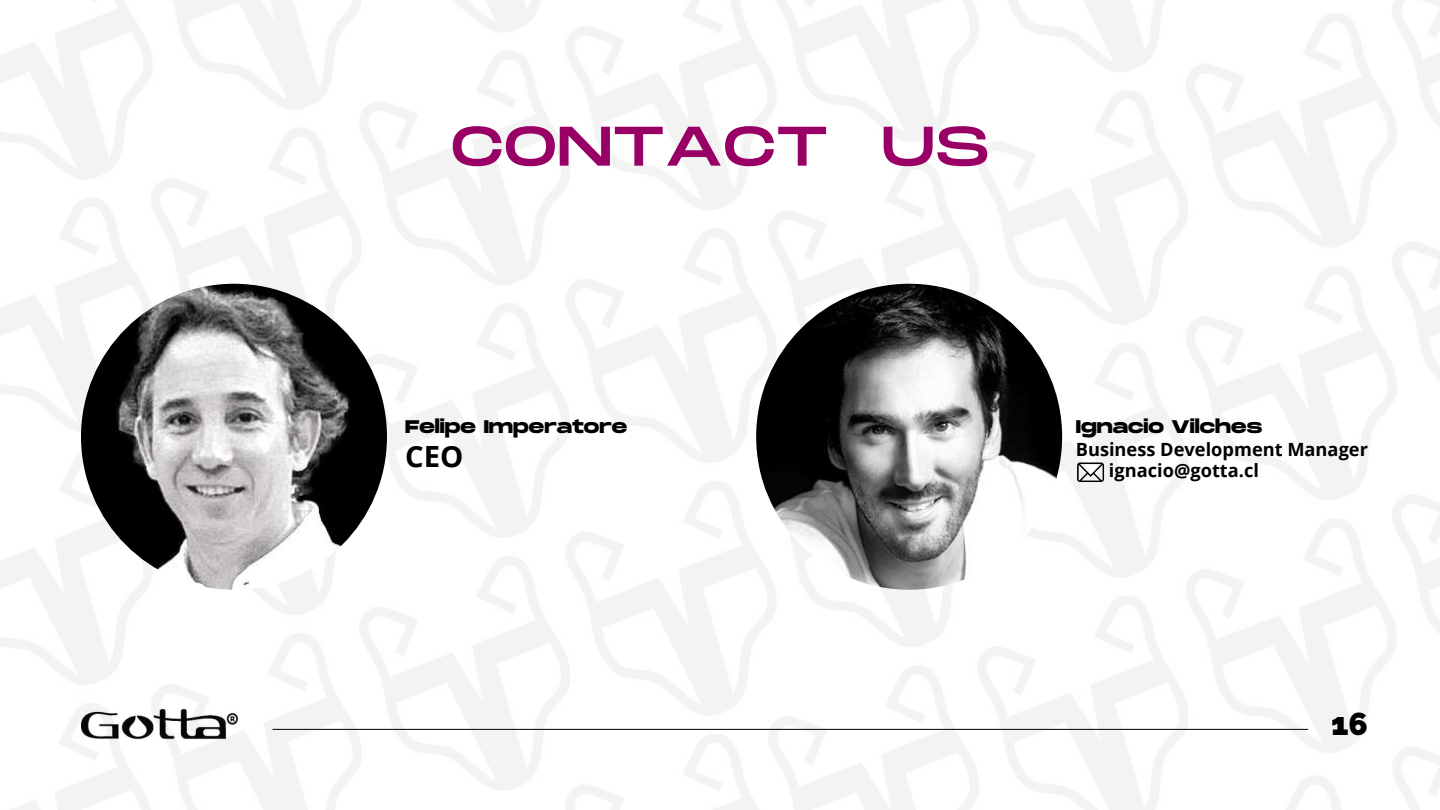
<style>
.page{position:relative;width:1440px;height:810px;background:#fff}
.page>*{position:absolute;margin:0;border:0;box-sizing:border-box;transform-origin:0 0}
.t1{font:55.6px "Monument Extended";color:#906}
.t2{font:800 32px "Raleway";color:#000}
.t3{font:700 29.2px "Open Sans";color:#000}
.t4{font:700 18.2px/21.4px "Open Sans";color:#000}
.t5{font:700 18.2px "Monument Extended";color:#000}
</style>
<div class="page">
<img style="left:0;top:0;width:1440px;height:810px">
<hr style="left:273px;top:729px;width:1035px;height:1px;background:#000">
<img style="left:81px;top:710px;width:157px;height:30px">
<svg style="left:1077px;top:463px;width:27px;height:19px"></svg>
<img style="left:81px;top:284px;width:306px;height:306px;border-radius:50%">
<img style="left:756px;top:284px;width:306px;height:306px;border-radius:50%">
<h1 class="t1" style="left:451px;top:116px;width:540px">CONTACT US</h1>
<p class="t5" style="left:405px;top:416px;width:224px">Felipe Imperatore</p>
<h3 class="t3" style="left:405px;top:435px;width:60px">CEO</h3>
<p class="t5" style="left:1076px;top:417px;width:188px">Ignacio Vilches</p>
<p class="t4" style="left:1109px;top:438px;width:261px;text-indent:-33px">Business Development Manager ignacio@gotta.cl</p>
<h2 class="t2" style="left:1331px;top:705px;width:38px">16</h2>
</div>
